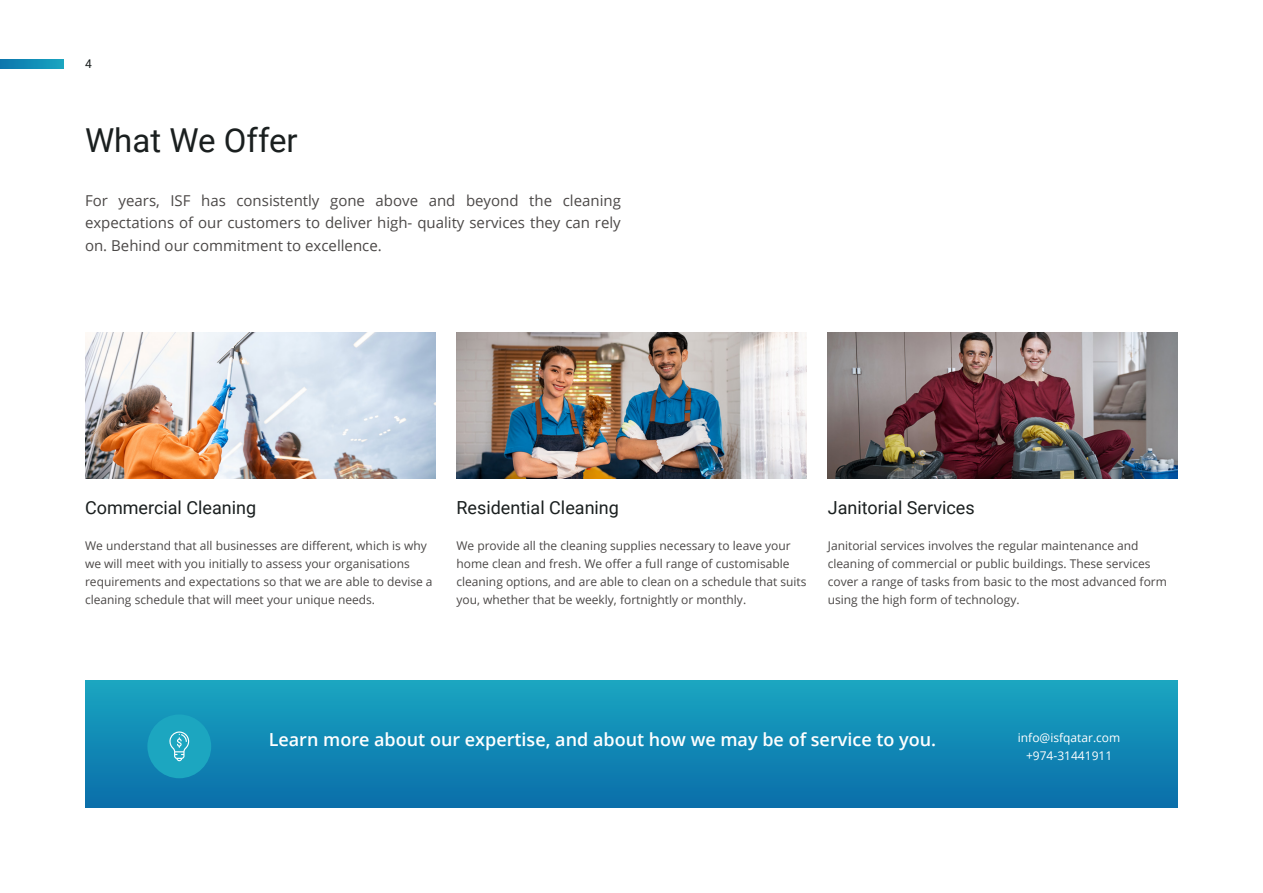
<style>
.page{position:relative;width:1263px;height:893px;background:#fff}
.page>*{position:absolute;margin:0;border:0;box-sizing:border-box;transform-origin:0 0}
.t1{font:33px "Roboto";color:#1a1f1f}
.t2{font:600 18px "Open Sans";color:#fff}
.t3{font:18px "Roboto";color:#1a1f1f}
.t4{font:15px/22.5px "Open Sans";color:#4b4847;text-align:justify}
.t5{font:12px/18px "Open Sans";color:#4b4847}
.t6{font:12px/18px "Open Sans";color:#fff;text-align:center}
.t7{font:12px "Roboto";color:#1a1f1f}
</style>
<div class="page">
<img style="left:85px;top:333px;width:350px;height:146px">
<img style="left:828px;top:333px;width:350px;height:146px">
<img style="left:456px;top:333px;width:350px;height:146px">
<div style="left:85px;top:681px;width:1093px;height:127px;background:linear-gradient(to bottom,#1aa5c1,#0a6da9)"></div>
<svg style="left:0;top:60px;width:64px;height:8px"></svg>
<div style="left:147px;top:714px;width:64px;height:64px;background:#1ca6c0;border-radius:50%"></div>
<svg style="left:169px;top:731px;width:20px;height:30px"></svg>
<p class="t7" style="left:85px;top:55px;width:8px">4</p>
<h1 class="t1" style="left:85px;top:117px;width:214px">What We Offer</h1>
<p class="t4" style="left:85px;top:188px;width:537px">For years, ISF has consistently gone above and beyond the cleaning expectations of our customers to deliver high- quality services they can rely on. Behind our commitment to excellence.</p>
<h2 class="t3" style="left:85px;top:495px;width:173px">Commercial Cleaning</h2>
<p class="t5" style="left:85px;top:536px;width:349px">We understand that all businesses are different, which is why we will meet with you initially to assess your organisations requirements and expectations so that we are able to devise a cleaning schedule that will meet your unique needs.</p>
<h2 class="t3" style="left:456px;top:495px;width:164px">Residential Cleaning</h2>
<p class="t5" style="left:456px;top:536px;width:352px">We provide all the cleaning supplies necessary to leave your home clean and fresh. We offer a full range of customisable cleaning options, and are able to clean on a schedule that suits you, whether that be weekly, fortnightly or monthly.</p>
<h2 class="t3" style="left:828px;top:495px;width:148px">Janitorial Services</h2>
<p class="t5" style="left:828px;top:536px;width:341px">Janitorial services involves the regular maintenance and cleaning of commercial or public buildings. These services cover a range of tasks from basic to the most advanced form using the high form of technology.</p>
<h2 class="t2" style="left:269px;top:727px;width:669px">Learn more about our expertise, and about how we may be of service to you.</h2>
<p class="t6" style="left:1018px;top:728px;width:104px">info@isfqatar.com +974-31441911</p>
</div>
